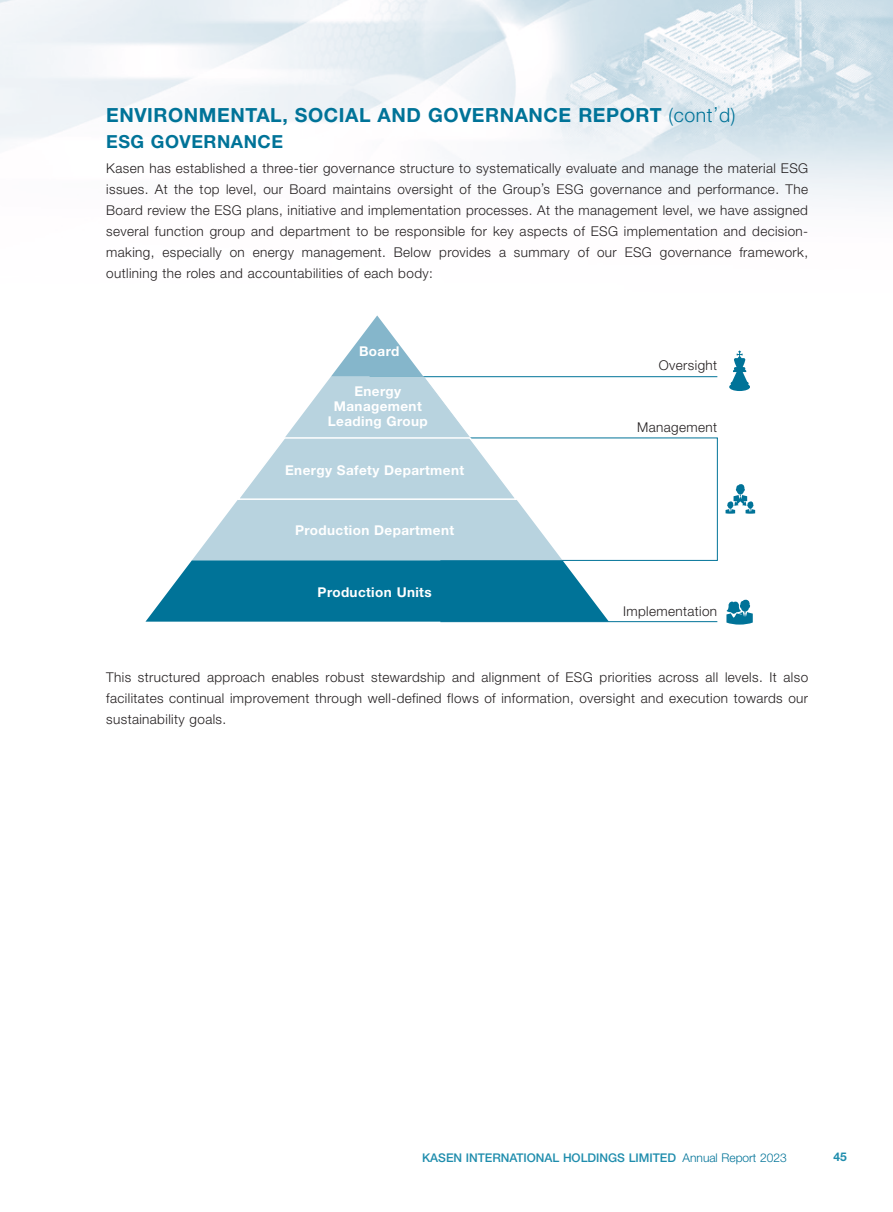
<style>
.page{position:relative;width:893px;height:1212px;background:#fff}
.page>*{position:absolute;margin:0;border:0;box-sizing:border-box;transform-origin:0 0}
.t1{font:700 19.5px "Helvetica Neue LT Std";letter-spacing:.03em;color:#007398}
.Heading_1{font:700 18px "Helvetica Neue LT Std";letter-spacing:.03em;color:#007398}
.Body_Text{font:300 13.5px/21px "Helvetica Neue LT Std";letter-spacing:.03em;color:#231f20;text-align:justify}
.Body_Text-2{font:700 13.5px "Helvetica Neue LT Std";letter-spacing:.03em;color:#fff}
.t2{font:500 12px "Helvetica Neue LT Std";color:#1f8dad}
.t3{font:700 12px "Helvetica Neue LT Std";color:#1f8dad}
.s1{font-weight:300}
.s2{font-weight:300;color:#007398}
</style>
<div class="page">
<img style="left:0;top:0;width:893px;height:623px">
<svg style="left:145px;top:315px;width:573px;height:307px"></svg>
<svg style="left:725px;top:484px;width:30px;height:30px"></svg>
<svg style="left:726px;top:600px;width:27px;height:25px"></svg>
<svg style="left:729px;top:350px;width:21px;height:41px"></svg>
<h1 class="t1" style="left:106px;top:103px;width:631px">ENVIRONMENTAL, SOCIAL AND GOVERNANCE REPORT <span class="s1">(cont’d)</span></h1>
<p class="Heading_1" style="left:106px;top:130px;width:178px">ESG GOVERNANCE</p>
<p class="Body_Text" style="left:106px;top:157px;width:703px">Kasen has established a three-tier governance structure to systematically evaluate and manage the material ESG issues. At the top level, our Board maintains oversight of the Group’s ESG governance and performance. The Board review the ESG plans, initiative and implementation processes. At the management level, we have assigned several function group and department to be responsible for key aspects of ESG implementation and decision&shy;making, especially on energy management. Below provides a summary of our ESG governance framework, outlining the roles and accountabilities of each body:</p>
<p class="Body_Text-2" style="left:359px;top:343px;width:42px">Board</p>
<p class="Body_Text-2" style="left:354px;top:382px;width:48px">Energy</p>
<p class="Body_Text-2" style="left:334px;top:397px;width:89px">Management</p>
<p class="Body_Text-2" style="left:328px;top:412px;width:101px">Leading Group</p>
<p class="Body_Text-2" style="left:285px;top:461px;width:180px">Energy Safety Department</p>
<p class="Body_Text-2" style="left:295px;top:521px;width:160px">Production Department</p>
<p class="Body_Text-2" style="left:318px;top:584px;width:116px">Production Units</p>
<p class="Body_Text" style="left:659px;top:355px;width:60px">Oversight</p>
<p class="Body_Text" style="left:637px;top:416px;width:81px">Management</p>
<p class="Body_Text" style="left:623px;top:600px;width:96px">Implementation</p>
<p class="Body_Text" style="left:106px;top:666px;width:703px">This structured approach enables robust stewardship and alignment of ESG priorities across all levels. It also facilitates continual improvement through well-defined flows of information, oversight and execution towards our sustainability goals.</p>
<p class="t2" style="left:422px;top:1150px;width:366px">KASEN INTERNATIONAL HOLDINGS LIMITED <span class="s2">Annual Report 2023</span></p>
<p class="t3" style="left:833px;top:1149px;width:15px">45</p>
</div>
